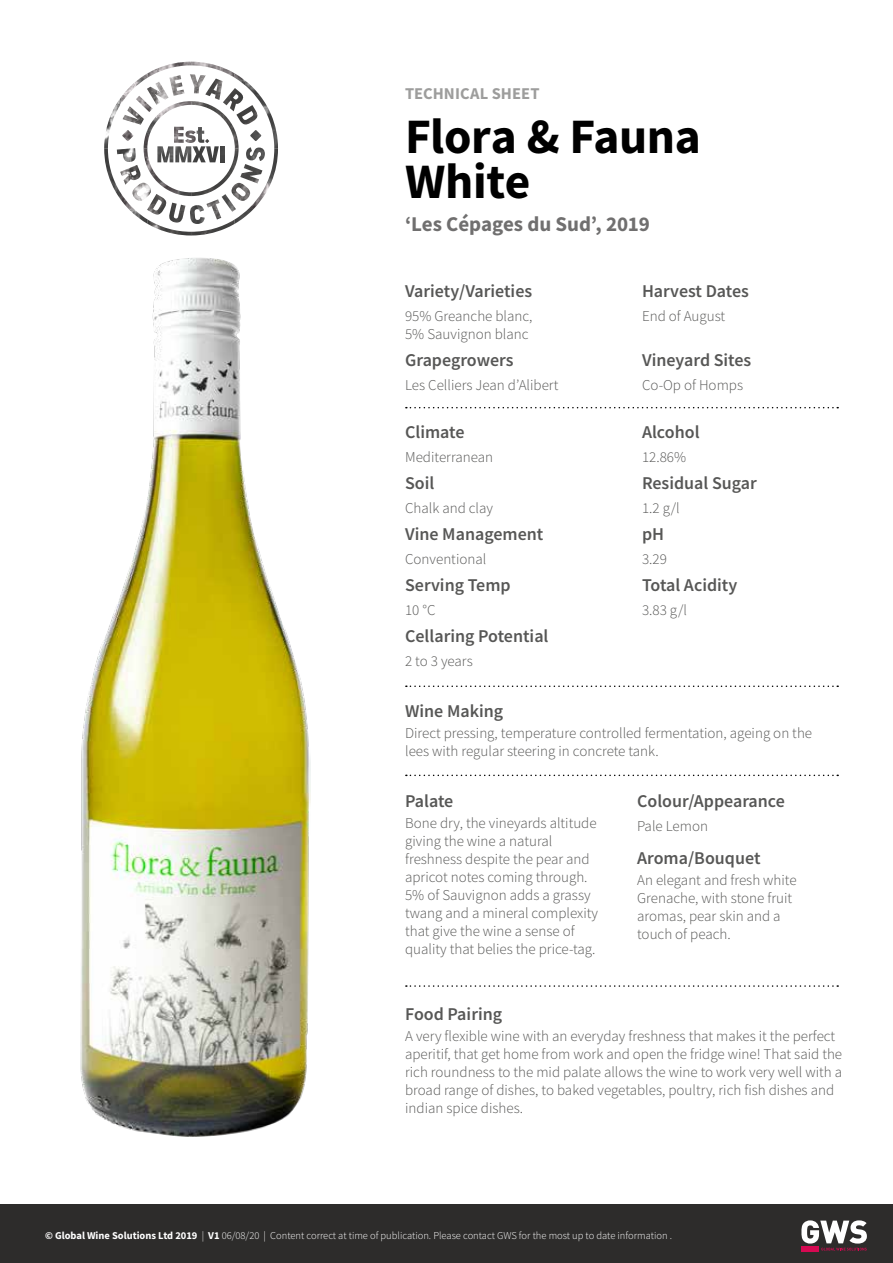
<style>
.page{position:relative;width:893px;height:1263px;background:#fff}
.page>*{position:absolute;margin:0;border:0;box-sizing:border-box;transform-origin:0 0}
.t1{font:700 49.5px/45px "Source Sans Pro";letter-spacing:-.01em;color:#000}
.t2{font:700 21px "Source Sans Pro";letter-spacing:-.005em;color:#706f6f}
.t3{font:600 18px "Source Sans Pro";color:#575756}
.t4{font:700 16.5px "Source Sans Pro";letter-spacing:.005em;color:#9d9d9c}
.t5{font:300 15px/18px "Source Sans Pro";color:#575756}
.t6{font:300 10.5px "Source Sans Pro";color:#fff}
.s1{font-weight:700}
</style>
<div class="page">
<div style="left:0;top:1204px;width:893px;height:59px;background:#2d2c2b"></div>
<div style="left:802px;top:1246px;width:17px;height:5px;background:#d50952"></div>
<svg style="left:801px;top:1220px;width:66px;height:30px"></svg>
<img style="left:120px;top:148px;width:16px;height:14px">
<img style="left:120px;top:165px;width:21px;height:20px">
<img style="left:132px;top:183px;width:12px;height:9px">
<img style="left:148px;top:196px;width:19px;height:19px">
<img style="left:169px;top:203px;width:16px;height:16px">
<img style="left:190px;top:205px;width:15px;height:14px">
<img style="left:206px;top:199px;width:15px;height:20px">
<img style="left:222px;top:196px;width:13px;height:16px">
<img style="left:231px;top:183px;width:19px;height:18px">
<img style="left:240px;top:164px;width:22px;height:19px">
<img style="left:246px;top:147px;width:16px;height:14px">
<img style="left:122px;top:106px;width:22px;height:19px">
<img style="left:136px;top:105px;width:8px;height:7px">
<img style="left:148px;top:82px;width:21px;height:19px">
<img style="left:169px;top:78px;width:15px;height:18px">
<img style="left:191px;top:78px;width:13px;height:16px">
<img style="left:205px;top:79px;width:17px;height:21px">
<img style="left:224px;top:88px;width:11px;height:13px">
<img style="left:239px;top:105px;width:19px;height:19px">
<img style="left:116px;top:73px;width:32px;height:32px">
<img style="left:148px;top:62px;width:87px;height:16px">
<img style="left:235px;top:73px;width:31px;height:32px">
<img style="left:104px;top:105px;width:16px;height:87px">
<img style="left:262px;top:105px;width:16px;height:87px">
<img style="left:116px;top:192px;width:32px;height:32px">
<img style="left:148px;top:219px;width:87px;height:16px">
<img style="left:235px;top:192px;width:31px;height:32px">
<img style="left:144px;top:101px;width:95px;height:95px">
<img style="left:174px;top:127px;width:10px;height:16px">
<svg style="left:185px;top:130px;width:11px;height:13px"></svg>
<img style="left:197px;top:127px;width:7px;height:16px">
<img style="left:157px;top:146px;width:16px;height:16px">
<img style="left:175px;top:146px;width:49px;height:16px">
<svg style="left:250px;top:130px;width:11px;height:11px"></svg>
<svg style="left:205px;top:139px;width:4px;height:4px"></svg>
<svg style="left:122px;top:130px;width:11px;height:11px"></svg>
<svg style="left:406px;top:775px;width:432px;height:1px"></svg>
<svg style="left:406px;top:985px;width:432px;height:2px"></svg>
<svg style="left:406px;top:685px;width:432px;height:2px"></svg>
<svg style="left:406px;top:407px;width:432px;height:1px"></svg>
<img style="left:80px;top:258px;width:231px;height:879px">
<p class="t4" style="left:405px;top:82px;width:136px">TECHNICAL SHEET</p>
<h1 class="t1" style="left:405px;top:113px;width:297px">Flora &amp; Fauna<br>White</h1>
<h2 class="t2" style="left:405px;top:210px;width:246px">‘Les Cépages du Sud’, 2019</h2>
<p class="t3" style="left:405px;top:279px;width:129px">Variety/Varieties</p>
<p class="t5" style="left:405px;top:307px;width:129px">95% Greanche blanc,<br>5% Sauvignon blanc</p>
<p class="t3" style="left:405px;top:348px;width:110px">Grapegrowers</p>
<p class="t5" style="left:405px;top:376px;width:155px">Les Celliers Jean d’Alibert</p>
<p class="t3" style="left:405px;top:420px;width:61px">Climate</p>
<p class="t5" style="left:405px;top:448px;width:90px">Mediterranean</p>
<p class="t3" style="left:405px;top:471px;width:31px">Soil</p>
<p class="t5" style="left:405px;top:499px;width:89px">Chalk and clay</p>
<p class="t3" style="left:405px;top:522px;width:140px">Vine Management</p>
<p class="t5" style="left:405px;top:550px;width:83px">Conventional</p>
<p class="t3" style="left:405px;top:573px;width:107px">Serving Temp</p>
<p class="t5" style="left:405px;top:601px;width:32px">10 °C</p>
<p class="t3" style="left:405px;top:624px;width:145px">Cellaring Potential</p>
<p class="t5" style="left:405px;top:652px;width:69px">2 to 3 years</p>
<p class="t3" style="left:405px;top:699px;width:100px">Wine Making</p>
<p class="t3" style="left:642px;top:279px;width:108px">Harvest Dates</p>
<p class="t5" style="left:642px;top:307px;width:85px">End of August</p>
<p class="t3" style="left:642px;top:348px;width:111px">Vineyard Sites</p>
<p class="t5" style="left:642px;top:376px;width:103px">Co-Op of Homps</p>
<p class="t3" style="left:642px;top:420px;width:59px">Alcohol</p>
<p class="t5" style="left:642px;top:448px;width:46px">12.86%</p>
<p class="t3" style="left:642px;top:471px;width:116px">Residual Sugar</p>
<p class="t5" style="left:642px;top:499px;width:39px">1.2 g/l</p>
<p class="t3" style="left:642px;top:522px;width:24px">pH</p>
<p class="t5" style="left:642px;top:550px;width:26px">3.29</p>
<p class="t3" style="left:642px;top:573px;width:97px">Total Acidity</p>
<p class="t5" style="left:642px;top:601px;width:46px">3.83 g/l</p>
<p class="t5" style="left:405px;top:724px;width:409px">Direct pressing, temperature controlled fermentation, ageing on the lees with regular steering in concrete tank.</p>
<p class="t3" style="left:405px;top:789px;width:50px">Palate</p>
<p class="t5" style="left:405px;top:814px;width:194px">Bone dry, the vineyards altitude giving the wine a natural freshness despite the pear and apricot notes coming through.<br>5% of Sauvignon adds a grassy twang and a mineral complexity that give the wine a sense of quality that belies the price-tag.</p>
<p class="t3" style="left:405px;top:1002px;width:99px">Food Pairing</p>
<p class="t3" style="left:637px;top:789px;width:149px">Colour/Appearance</p>
<p class="t5" style="left:637px;top:817px;width:72px">Pale Lemon</p>
<p class="t3" style="left:637px;top:846px;width:125px">Aroma/Bouquet</p>
<p class="t5" style="left:637px;top:871px;width:161px">An elegant and fresh white<br>Grenache, with stone fruit aromas, pear skin and a touch of peach.</p>
<p class="t5" style="left:405px;top:1027px;width:439px">A very flexible wine with an everyday freshness that makes it the perfect aperitif, that get home from work and open the fridge wine! That said the rich roundness to the mid palate allows the wine to work very well with a broad range of dishes, to baked vegetables, poultry, rich fish dishes and indian spice dishes.</p>
<p class="t6" style="left:45px;top:1229px;width:628px"><span class="s1">© Global Wine Solutions Ltd 2019</span> | <span class="s1">V1</span> 06/08/20 | Content correct at time of publication. Please contact GWS for the most up to date information .</p>
</div>
